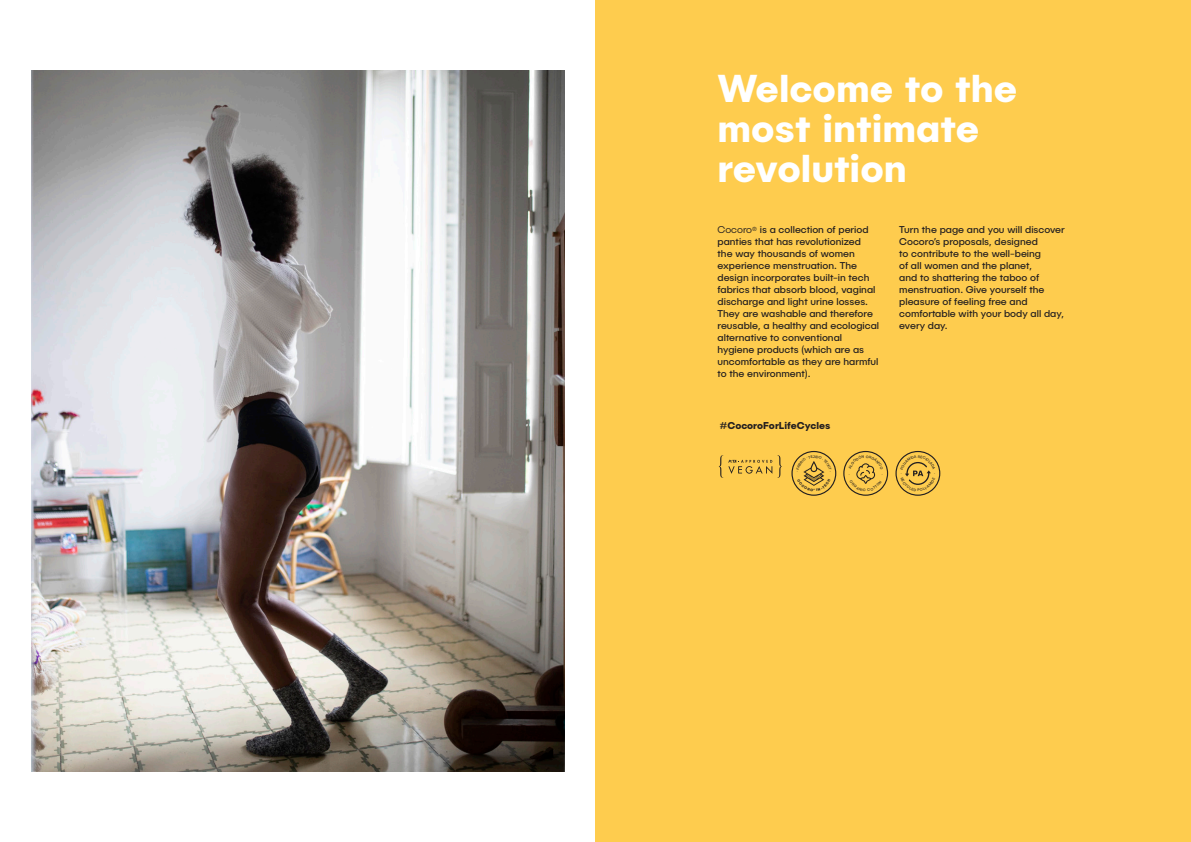
<style>
.page{position:relative;width:1191px;height:842px;background:#fff}
.page>*{position:absolute;margin:0;border:0;box-sizing:border-box;transform-origin:0 0}
.t1{font:700 39px/40px "Publica Sans";color:#fff}
.t2{font:10px/12px "Publica Sans";color:#231f20}
.t3{font:700 10px "Publica Sans";color:#231f20}
.s1{font-weight:300}
</style>
<div class="page">
<img style="left:31px;top:71px;width:533px;height:700px">
<div style="left:595px;top:0;width:596px;height:842px;background:#fecc4e"></div>
<svg style="left:718px;top:455px;width:64px;height:23px"></svg>
<svg style="left:791px;top:451px;width:45px;height:45px"></svg>
<svg style="left:843px;top:451px;width:45px;height:45px"></svg>
<svg style="left:895px;top:451px;width:45px;height:45px"></svg>
<p class="t1" style="left:717px;top:67px;width:301px">Welcome to the most intimate revolution</p>
<p class="t2" style="left:717px;top:224px;width:163px"><span class="s1">Cocoro</span><sup>®</sup> is a collection of period panties that has revolutionized<br>the way thousands of women experience menstruation. The design incorporates built-in tech fabrics that absorb blood, vaginal discharge and light urine losses.<br>They are washable and therefore reusable, a healthy and ecological alternative to conventional hygiene products (which are as uncomfortable as they are harmful to the environment).</p>
<p class="t3" style="left:720px;top:419px;width:112px">#CocoroForLifeCycles</p>
<p class="t2" style="left:899px;top:224px;width:167px">Turn the page and you will discover<br>Cocoro’s proposals, designed<br>to contribute to the well-being<br>of all women and the planet,<br>and to shattering the taboo of menstruation. Give yourself the pleasure of feeling free and comfortable with your body all day, every day.</p>
</div>
